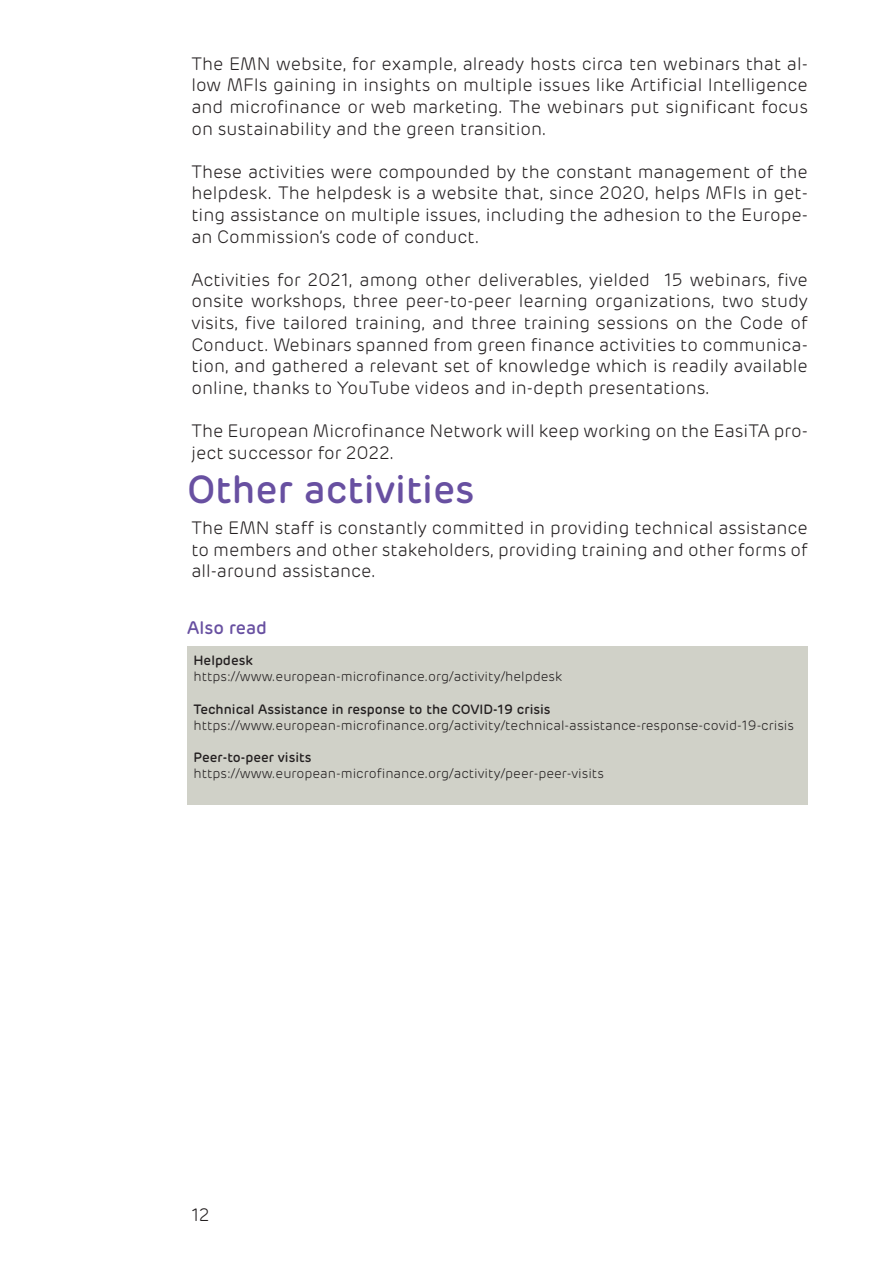
<style>
.page{position:relative;width:893px;height:1263px;background:#fff}
.page>*{position:absolute;margin:0;border:0;box-sizing:border-box;transform-origin:0 0}
.Inlines{font:500 39px "Rubrik";color:#6850a1}
.Body{font:300 18px/21.6px "Rubrik";color:#231f20;text-align:justify}
.Also_read_head{font:500 18px "Rubrik";color:#6850a1}
.Body-2{font:300 13.5px "Rubrik";color:#231f20}
.Body-3{font:500 13.5px "Rubrik";color:#231f20}
</style>
<div class="page">
<div style="left:187px;top:646px;width:621px;height:159px;background:#d0d1c8"></div>
<p class="Body" style="left:191px;top:53px;width:618px">The EMN website, for example, already hosts circa ten webinars that al&shy;low MFIs gaining in insights on multiple issues like Artificial Intelligence and microfinance or web marketing. The webinars put significant focus on sustainability and the green transition.</p>
<p class="Body" style="left:191px;top:161px;width:618px">These activities were compounded by the constant management of the helpdesk. The helpdesk is a website that, since 2020, helps MFIs in get&shy;ting assistance on multiple issues, including the adhesion to the Europe&shy;an Commission’s code of conduct.</p>
<p class="Body" style="left:191px;top:269px;width:618px">Activities for 2021, among other deliverables, yielded 15 webinars, five onsite workshops, three peer-to-peer learning organizations, two study visits, five tailored training, and three training sessions on the Code of Conduct. Webinars spanned from green finance activities to communica&shy;tion, and gathered a relevant set of knowledge which is readily available online, thanks to YouTube videos and in-depth presentations.</p>
<p class="Body" style="left:191px;top:420px;width:618px">The European Microfinance Network will keep working on the EasiTA pro&shy;ject successor for 2022.</p>
<h4 class="Inlines" style="left:187px;top:465px;width:289px">Other activities</h4>
<p class="Body" style="left:191px;top:517px;width:618px">The EMN staff is constantly committed in providing technical assistance to members and other stakeholders, providing training and other forms of all-around assistance.</p>
<h4 class="Also_read_head" style="left:187px;top:617px;width:81px">Also read</h4>
<p class="Body-3" style="left:193px;top:652px;width:61px">Helpdesk</p>
<p class="Body-2" style="left:193px;top:668px;width:370px">https://www.european-microfinance.org/activity/helpdesk</p>
<p class="Body-3" style="left:193px;top:700px;width:359px">Technical Assistance in response to the COVID-19 crisis</p>
<p class="Body-2" style="left:193px;top:716px;width:602px">https://www.european-microfinance.org/activity/technical-assistance-response-covid-19-crisis</p>
<p class="Body-3" style="left:193px;top:749px;width:119px">Peer-to-peer visits</p>
<p class="Body-2" style="left:193px;top:765px;width:412px">https://www.european-microfinance.org/activity/peer-peer-visits</p>
<p class="Body" style="left:191px;top:1204px;width:20px">12</p>
</div>
